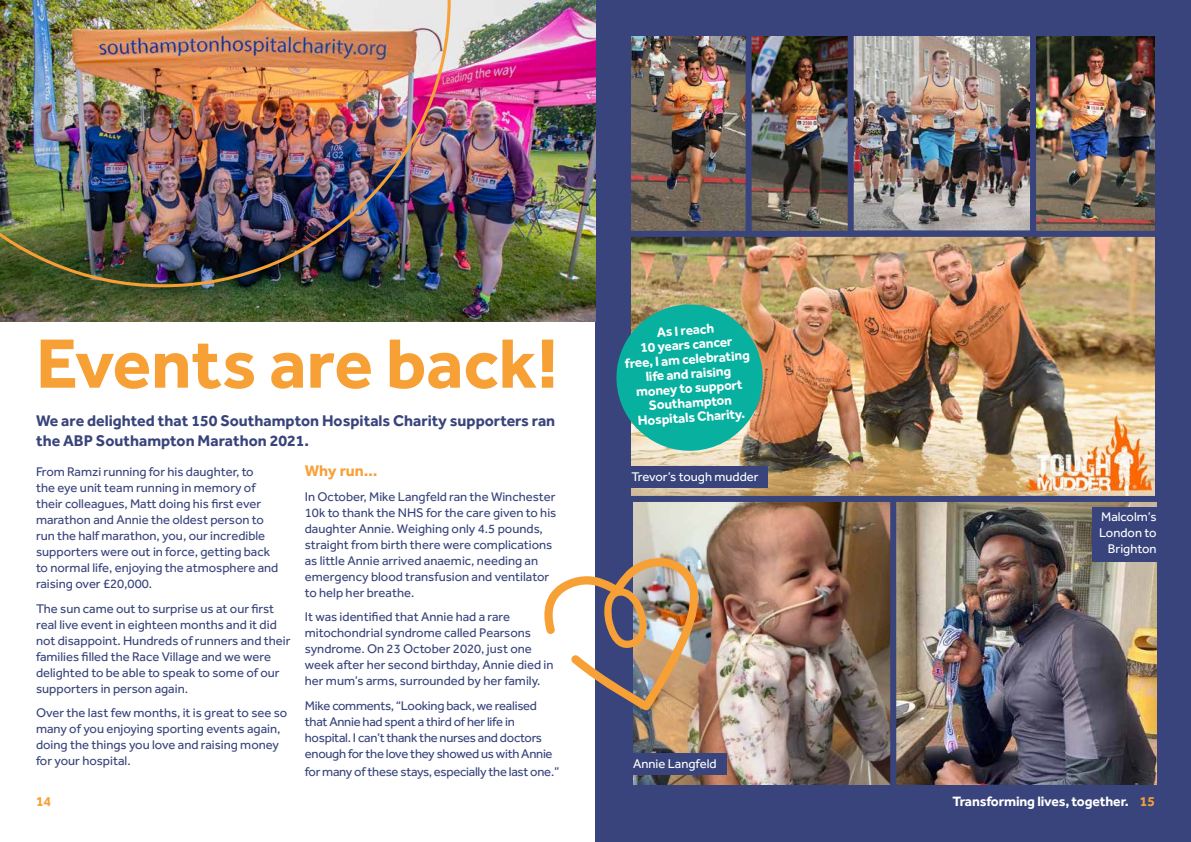
<style>
.page{position:relative;width:1191px;height:842px;background:#fff}
.page>*{position:absolute;margin:0;border:0;box-sizing:border-box;transform-origin:0 0}
.t1{font:700 72px "Effra";color:#f6a036}
.t2{font:700 16px/20px "Effra";color:#38447b}
.t3{font:700 16px "Effra";color:#f6a036}
.t4{font:700 14px "Effra";letter-spacing:-.01em;color:#fff}
.t5{font:700 13.7px/14.5px "Effra";color:#fff;text-align:center}
.t6{font:13px/16px "Effra";color:#38447b}
.t7{font:13px/16px "Effra";letter-spacing:-.02em;color:#38447b}
.t8{font:13px/16px "Effra";color:#fff;text-align:right}
.s1{color:#f6a036}
</style>
<div class="page">
<div style="left:595px;top:0;width:596px;height:842px;background:#38447b"></div>
<img style="left:631px;top:36px;width:114px;height:195px">
<img style="left:751px;top:36px;width:96px;height:195px">
<img style="left:853px;top:36px;width:177px;height:195px">
<img style="left:1036px;top:36px;width:119px;height:195px">
<img style="left:0;top:0;width:595px;height:322px">
<img style="left:0;top:0;width:451px;height:287px">
<img style="left:633px;top:502px;width:257px;height:283px">
<img style="left:896px;top:502px;width:260px;height:283px">
<img style="left:631px;top:237px;width:524px;height:259px">
<div style="left:622px;top:753px;width:104px;height:22px;background:#38447b"></div>
<div style="left:1092px;top:507px;width:69px;height:54px;background:#38447b"></div>
<div style="left:626px;top:466px;width:141px;height:22px;background:#38447b"></div>
<img style="left:544px;top:557px;width:155px;height:154px">
<svg style="left:616px;top:302px;width:149px;height:151px;background:#2fa797"></svg>
<h1 class="t1" style="left:36px;top:320px;width:523px">Events are back!</h1>
<p class="t2" style="left:36px;top:410px;width:521px">We are delighted that 150 Southampton Hospitals Charity supporters ran the ABP Southampton Marathon 2021.</p>
<p class="t6" style="left:36px;top:464px;width:244px">From Ramzi running for his daughter, to<br>the eye unit team running in memory of their colleagues, Matt doing his first ever marathon and Annie the oldest person to run the half marathon, you, our incredible supporters were out in force, getting back to normal life, enjoying the atmosphere and raising over £20,000.</p>
<p class="t6" style="left:36px;top:600px;width:256px">The sun came out to surprise us at our first real live event in eighteen months and it did not disappoint. Hundreds of runners and their families filled the Race Village and we were delighted to be able to speak to some of our supporters in person again.</p>
<p class="t6" style="left:36px;top:705px;width:253px">Over the last few months, it is great to see so many of you enjoying sporting events again, doing the things you love and raising money for your hospital.</p>
<p class="t3" style="left:305px;top:461px;width:74px">Why run…</p>
<p class="t6" style="left:305px;top:488px;width:253px">In October, Mike Langfeld ran the Winchester 10k to thank the NHS for the care given to his daughter Annie. Weighing only 4.5 pounds, straight from birth there were complications as little Annie arrived anaemic, needing an emergency blood transfusion and ventilator to help her breathe.</p>
<p class="t6" style="left:305px;top:609px;width:250px">It was identified that Annie had a rare mitochondrial syndrome called Pearsons syndrome. On 23 October 2020, just one week after her second birthday, Annie died in her mum’s arms, surrounded by her family.</p>
<p class="t7" style="left:305px;top:697px;width:249px">Mike comments, “Looking back, we realised that Annie had spent a third of her life in hospital. I can’t thank the nurses and doctors enough for the love they showed us with Annie</p>
<p class="t7" style="left:305px;top:763px;width:256px">for many of these stays, especially the last one.”</p>
<p class="t5" style="left:622px;top:327px;width:127px;rotate:-4deg">As I reach<br>10 years cancer<br>free, I am celebrating life and raising money to support<br>Southampton<br>Hospitals Charity.</p>
<p class="t8" style="left:631px;top:468px;width:128px">Trevor’s tough mudder</p>
<p class="t8" style="left:633px;top:755px;width:85px">Annie Langfeld</p>
<p class="t8" style="left:1099px;top:509px;width:59px">Malcolm’s<br>London to<br>Brighton</p>
<p class="t4" style="left:952px;top:793px;width:204px">Transforming lives, together. <span class="s1">15</span></p>
</div>
